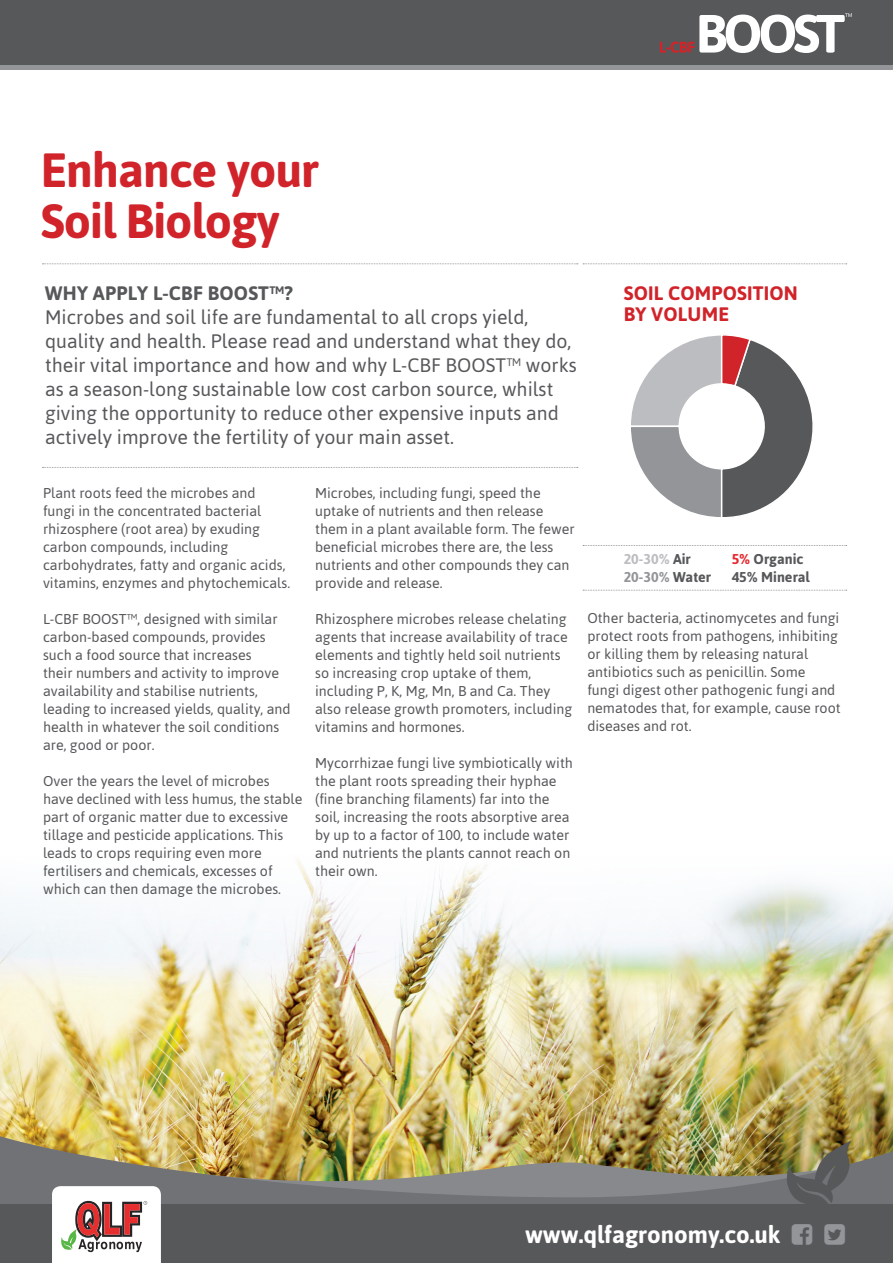
<style>
.page{position:relative;width:893px;height:1263px;background:#fff}
.page>*{position:absolute;margin:0;border:0;box-sizing:border-box;transform-origin:0 0}
.t1{font:700 48px/51px "Asap";letter-spacing:-.02em;color:#d1232a}
.t2{font:700 24px "Asap";color:#fff}
.t3{font:19.5px/24px "Asap";color:#57585a}
.t4{font:700 19.5px/21px "Asap";letter-spacing:.01em;color:#d1232a}
.t5{font:700 19.5px "Asap";letter-spacing:.01em;color:#57585a}
.t6{font:14.25px/18px "Asap";color:#57585a}
.t7{font:700 14.25px "Asap";color:#57585a}
.t8{font:700 14.25px "Asap";color:#939598}
.t9{font:700 14.25px "Asap";color:#bcbdc0}
.s1{color:#57585a}
.s2{color:#e62930}
</style>
<div class="page">
<img style="left:0;top:859px;width:893px;height:273px">
<svg style="left:43px;top:467px;width:535px;height:1px"></svg>
<div style="left:0;top:0;width:893px;height:67px;background:#57585a"></div>
<svg style="left:660px;top:13px;width:192px;height:40px"></svg>
<hr style="left:0;top:66px;width:893px;height:4px;background:#939598">
<svg style="left:631px;top:335px;width:182px;height:182px"></svg>
<svg style="left:583px;top:545px;width:264px;height:1px"></svg>
<svg style="left:43px;top:263px;width:804px;height:1px"></svg>
<svg style="left:583px;top:590px;width:264px;height:1px"></svg>
<img style="left:0;top:1132px;width:893px;height:72px">
<div style="left:0;top:1204px;width:893px;height:59px;background:#57585a"></div>
<img style="left:786px;top:1141px;width:65px;height:63px">
<svg style="left:52px;top:1186px;width:109px;height:77px"></svg>
<h1 class="t1" style="left:41px;top:143px;width:279px">Enhance your<br>Soil Biology</h1>
<h3 class="t5" style="left:45px;top:280px;width:249px">WHY APPLY L-CBF BOOST™?</h3>
<p class="t3" style="left:45px;top:304px;width:533px">Microbes and soil life are fundamental to all crops yield, quality and health. Please read and understand what they do, their vital importance and how and why L-CBF BOOST™ works as a season-long sustainable low cost carbon source, whilst giving the opportunity to reduce other expensive inputs and actively improve the fertility of your main asset.</p>
<p class="t6" style="left:43px;top:483px;width:249px">Plant roots feed the microbes and fungi in the concentrated bacterial rhizosphere (root area) by exuding carbon compounds, including carbohydrates, fatty and organic acids, vitamins, enzymes and phytochemicals.</p>
<p class="t6" style="left:43px;top:609px;width:249px">L-CBF BOOST™, designed with similar carbon-based compounds, provides such a food source that increases<br>their numbers and activity to improve availability and stabilise nutrients, leading to increased yields, quality, and health in whatever the soil conditions are, good or poor.</p>
<p class="t6" style="left:43px;top:771px;width:261px">Over the years the level of microbes have declined with less humus, the stable part of organic matter due to excessive tillage and pesticide applications. This leads to crops requiring even more fertilisers and chemicals, excesses of which can then damage the microbes.</p>
<p class="t6" style="left:315px;top:483px;width:261px">Microbes, including fungi, speed the uptake of nutrients and then release them in a plant available form. The fewer beneficial microbes there are, the less nutrients and other compounds they can provide and release.</p>
<p class="t6" style="left:315px;top:609px;width:258px">Rhizosphere microbes release chelating agents that increase availability of trace elements and tightly held soil nutrients so increasing crop uptake of them, including P, K, Mg, Mn, B and Ca. They also release growth promoters, including vitamins and hormones.</p>
<p class="t6" style="left:315px;top:753px;width:259px">Mycorrhizae fungi live symbiotically with the plant roots spreading their hyphae (fine branching filaments) far into the soil, increasing the roots absorptive area by up to a factor of 100, to include water and nutrients the plants cannot reach on their own.</p>
<h3 class="t4" style="left:624px;top:282px;width:176px">SOIL COMPOSITION<br>BY VOLUME</h3>
<p class="t9" style="left:624px;top:549px;width:69px">20-30% <span class="s1">Air</span></p>
<p class="t7" style="left:732px;top:549px;width:73px"><span class="s2">5%</span> Organic</p>
<p class="t8" style="left:624px;top:567px;width:89px">20-30% <span class="s1">Water</span></p>
<p class="t7" style="left:732px;top:567px;width:80px">45% Mineral</p>
<p class="t6" style="left:587px;top:609px;width:255px">Other bacteria, actinomycetes and fungi protect roots from pathogens, inhibiting or killing them by releasing natural antibiotics such as penicillin. Some fungi digest other pathogenic fungi and nematodes that, for example, cause root diseases and rot.</p>
<h2 class="t2" style="left:525px;top:1218px;width:257px">www.qlfagronomy.co.uk</h2>
</div>
